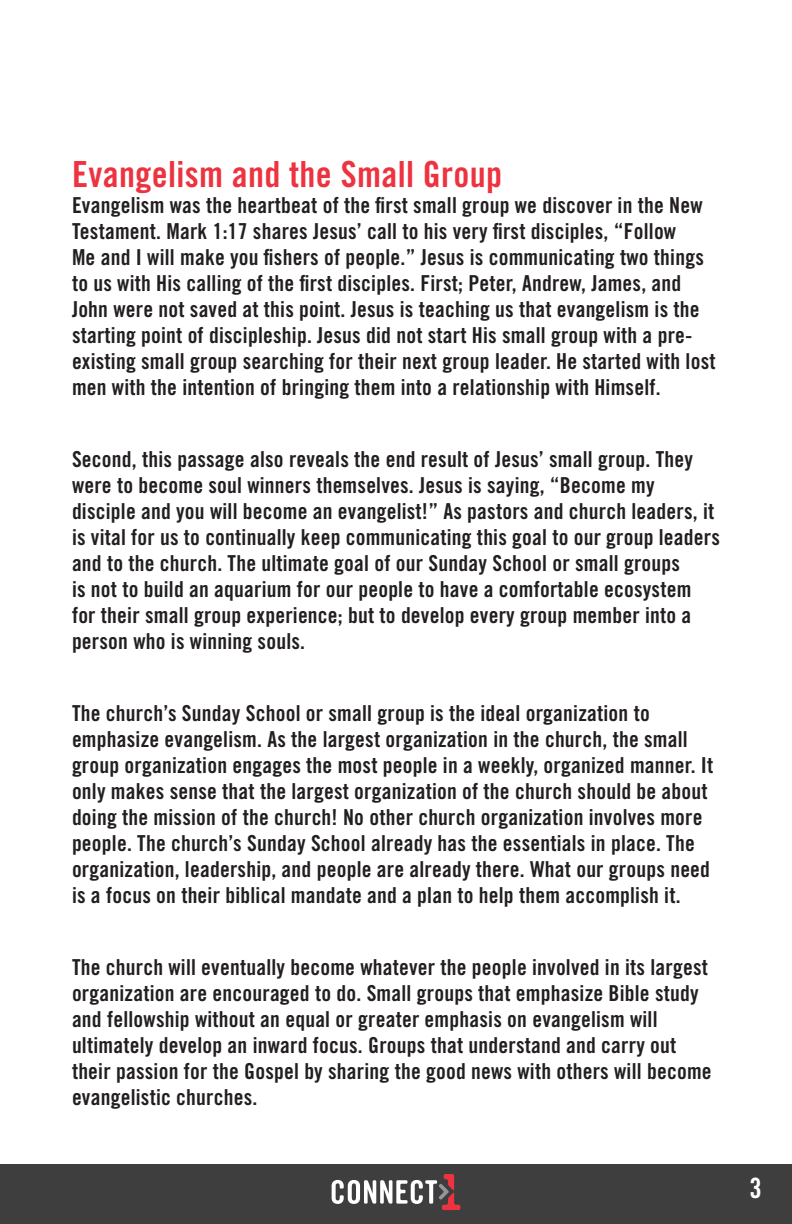
<style>
.page{position:relative;width:792px;height:1224px;background:#fff}
.page>*{position:absolute;margin:0;border:0;box-sizing:border-box;transform-origin:0 0}
.t1{font:36px "Trade Gothic LT Std Bd Cn 20";letter-spacing:.01em;color:#ee3340}
.t2{font:28px "Trade Gothic LT Std Bd Cn 20";color:#fff}
.t3{font:22px/26px "Trade Gothic LT Std Bd Cn 20";letter-spacing:.01em;color:#231f20}
</style>
<div class="page">
<div style="left:0;top:1165px;width:792px;height:59px;background:#3e3e3f"></div>
<svg style="left:332px;top:1174px;width:128px;height:36px"></svg>
<p class="t1" style="left:72px;top:152px;width:432px">Evangelism and the Small Group</p>
<p class="t3" style="left:72px;top:192px;width:645px">Evangelism was the heartbeat of the first small group we discover in the New Testament. Mark 1:17 shares Jesus’ call to his very first disciples, “Follow<br>Me and I will make you fishers of people.” Jesus is communicating two things to us with His calling of the first disciples. First; Peter, Andrew, James, and John were not saved at this point. Jesus is teaching us that evangelism is the starting point of discipleship. Jesus did not start His small group with a pre&shy;existing small group searching for their next group leader. He started with lost men with the intention of bringing them into a relationship with Himself.</p>
<p class="t3" style="left:72px;top:446px;width:649px">Second, this passage also reveals the end result of Jesus’ small group. They were to become soul winners themselves. Jesus is saying, “Become my disciple and you will become an evangelist!” As pastors and church leaders, it is vital for us to continually keep communicating this goal to our group leaders and to the church. The ultimate goal of our Sunday School or small groups<br>is not to build an aquarium for our people to have a comfortable ecosystem for their small group experience; but to develop every group member into a person who is winning souls.</p>
<p class="t3" style="left:72px;top:700px;width:643px">The church’s Sunday School or small group is the ideal organization to emphasize evangelism. As the largest organization in the church, the small group organization engages the most people in a weekly, organized manner. It only makes sense that the largest organization of the church should be about doing the mission of the church! No other church organization involves more people. The church’s Sunday School already has the essentials in place. The organization, leadership, and people are already there. What our groups need is a focus on their biblical mandate and a plan to help them accomplish it.</p>
<p class="t3" style="left:72px;top:954px;width:641px">The church will eventually become whatever the people involved in its largest organization are encouraged to do. Small groups that emphasize Bible study and fellowship without an equal or greater emphasis on evangelism will ultimately develop an inward focus. Groups that understand and carry out their passion for the Gospel by sharing the good news with others will become evangelistic churches.</p>
<p class="t2" style="left:750px;top:1171px;width:14px">3</p>
</div>
